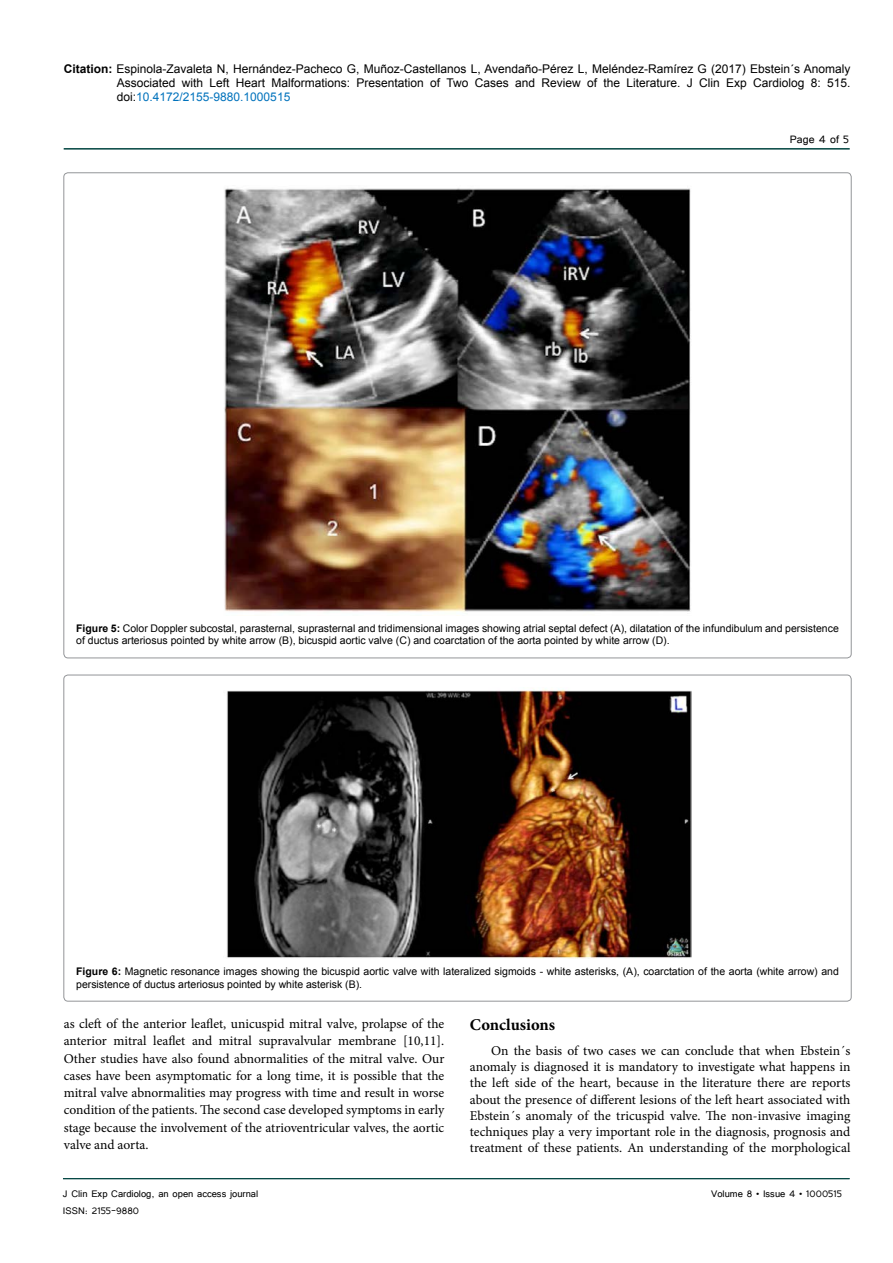
<style>
.page{position:relative;width:893px;height:1263px;background:#fff}
.page>*{position:absolute;margin:0;border:0;box-sizing:border-box;transform-origin:0 0}
.t1{font:700 16.5px "Minion Pro";color:#000}
.t2{font:13.5px/17.2px "Minion Pro";color:#000;text-align:justify}
.t3{font:13.5px "Tunga";color:#000}
.t4{font:12px/14.4px "Arial";color:#000;text-align:justify}
.t5{font:12px "Tunga";color:#000}
.t6{font:10.5px/12.6px "Arial";color:#000}
.s1{font-weight:700}
.s2{color:#0072bc}
</style>
<div class="page">
<hr style="left:64px;top:148px;width:786px;height:2px;background:#004440">
<hr style="left:63px;top:1178px;width:787px;height:1px;background:#004440">
<img style="left:224px;top:188px;width:467px;height:424px">
<img style="left:226px;top:689px;width:465px;height:270px">
<p class="t4" style="left:117px;top:61px;width:735px;text-indent:-53px"><span class="s1">Citation:</span> Espinola-Zavaleta N, Hernández-Pacheco G, Muñoz-Castellanos L, Avendaño-Pérez L, Meléndez-Ramírez G (2017) Ebstein´s Anomaly Associated with Left Heart Malformations: Presentation of Two Cases and Review of the Literature. J Clin Exp Cardiolog 8: 515. doi:<span class="s2">10.4172/2155-9880.1000515</span></p>
<p class="t3" style="left:790px;top:131px;width:61px">Page 4 of 5</p>
<p class="t6" style="left:76px;top:622px;width:764px"><span class="s1">Figure 5:</span> Color Doppler subcostal, parasternal, suprasternal and tridimensional images showing atrial septal defect (A), dilatation of the infundibulum and persistence of ductus arteriosus pointed by white arrow (B), bicuspid aortic valve (C) and coarctation of the aorta pointed by white arrow (D).</p>
<p class="t6" style="left:76px;top:965px;width:764px"><span class="s1">Figure 6:</span> Magnetic resonance images showing the bicuspid aortic valve with lateralized sigmoids - white asterisks, (A), coarctation of the aorta (white arrow) and persistence of ductus arteriosus pointed by white asterisk (B).</p>
<p class="t2" style="left:64px;top:1015px;width:382px">as cleft of the anterior leaflet, unicuspid mitral valve, prolapse of the anterior mitral leaflet and mitral supravalvular membrane [10,11].<br>Other studies have also found abnormalities of the mitral valve. Our cases have been asymptomatic for a long time, it is possible that the mitral valve abnormalities may progress with time and result in worse condition of the patients. The second case developed symptoms in early stage because the involvement of the atrioventricular valves, the aortic valve and aorta.</p>
<p class="t1" style="left:470px;top:1013px;width:87px">Conclusions</p>
<p class="t2" style="left:470px;top:1042px;width:382px;line-height:16.2px;text-indent:21px">On the basis of two cases we can conclude that when Ebstein´s anomaly is diagnosed it is mandatory to investigate what happens in the left side of the heart, because in the literature there are reports about the presence of different lesions of the left heart associated with Ebstein´s anomaly of the tricuspid valve. The non-invasive imaging techniques play a very important role in the diagnosis, prognosis and treatment of these patients. An understanding of the morphological</p>
<p class="t5" style="left:63px;top:1186px;width:197px">J Clin Exp Cardiolog, an open access journal</p>
<p class="t5" style="left:711px;top:1186px;width:132px">Volume 8 • Issue 4 • 1000515</p>
<p class="t5" style="left:63px;top:1203px;width:78px">ISSN: 2155-9880</p>
</div>
